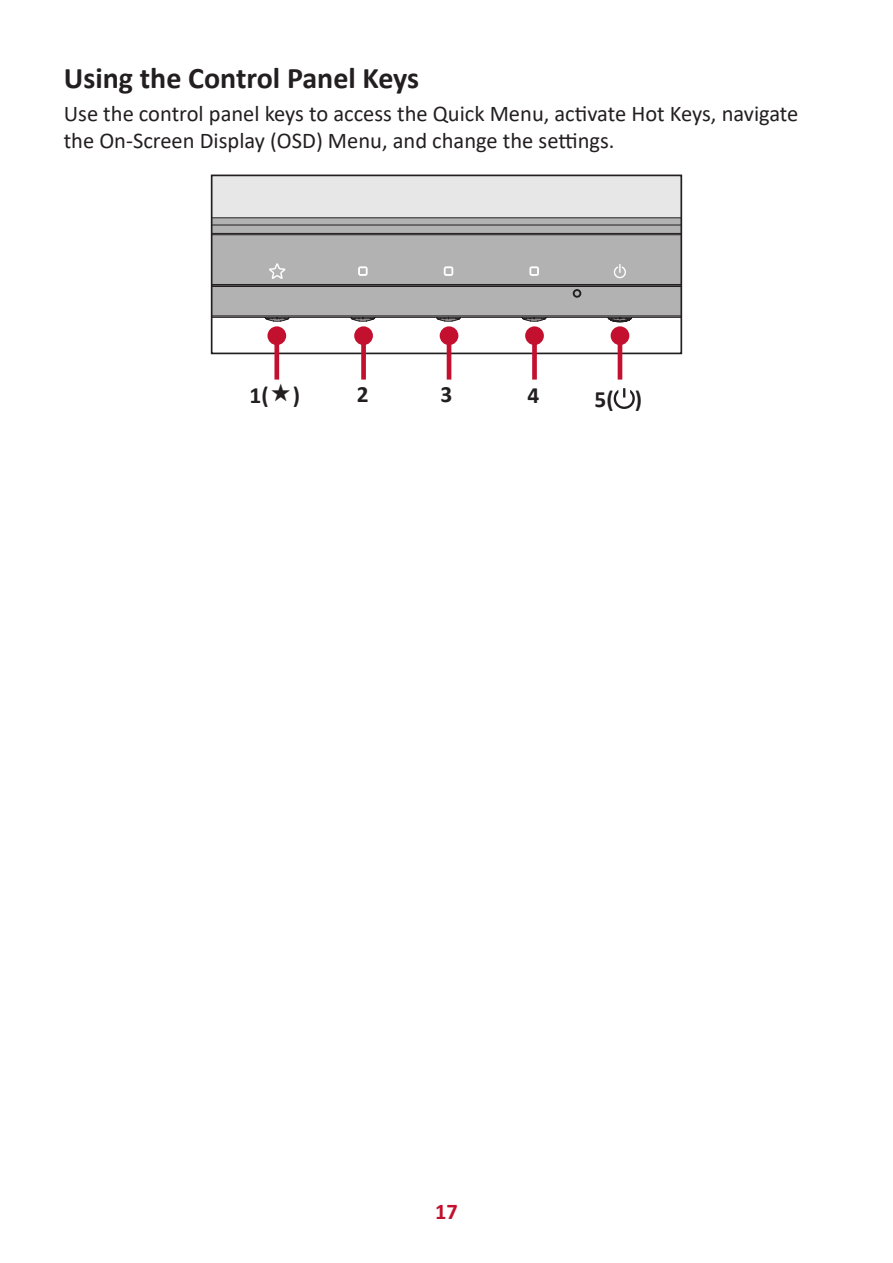
<style>
.page{position:relative;width:893px;height:1263px;background:#fff}
.page>*{position:absolute;margin:0;border:0;box-sizing:border-box;transform-origin:0 0}
.t1{font:700 30px "Calibri";color:#231f20}
.t2{font:700 23.4px "Calibri";color:#231f20}
.t3{font:22.5px/27px "Calibri";color:#231f20}
.t4{font:700 22.5px "Calibri";color:#c3102f}
</style>
<div class="page">
<div style="left:212px;top:177px;width:469px;height:41px;background:#e6e7e6"></div>
<svg style="left:214px;top:217px;width:465px;height:106px;background:#a8a7a8"></svg>
<svg style="left:614px;top:264px;width:12px;height:14px"></svg>
<svg style="left:444px;top:266px;width:9px;height:10px"></svg>
<svg style="left:529px;top:266px;width:10px;height:10px"></svg>
<svg style="left:358px;top:266px;width:10px;height:10px"></svg>
<svg style="left:269px;top:263px;width:16px;height:16px"></svg>
<div style="left:211px;top:175px;width:471px;height:179px;border:2px solid #231f20"></div>
<div style="left:274px;top:336px;width:5px;height:44px;background:#c3102f"></div>
<div style="left:267px;top:326px;width:19px;height:19px;background:#c3102f;border-radius:50%"></div>
<div style="left:361px;top:336px;width:5px;height:44px;background:#c3102f"></div>
<div style="left:354px;top:326px;width:19px;height:19px;background:#c3102f;border-radius:50%"></div>
<hr style="left:447px;top:336px;width:4px;height:44px;background:#c3102f">
<div style="left:440px;top:326px;width:18px;height:19px;background:#c3102f;border-radius:50%"></div>
<div style="left:532px;top:336px;width:5px;height:44px;background:#c3102f"></div>
<div style="left:525px;top:326px;width:19px;height:19px;background:#c3102f;border-radius:50%"></div>
<hr style="left:618px;top:336px;width:4px;height:44px;background:#c3102f">
<div style="left:611px;top:326px;width:18px;height:19px;background:#c3102f;border-radius:50%"></div>
<svg style="left:614px;top:388px;width:21px;height:21px"></svg>
<h1 class="t1" style="left:64px;top:57px;width:357px">Using the Control Panel Keys</h1>
<p class="t3" style="left:64px;top:99px;width:736px">Use the control panel keys to access the Quick Menu, activate Hot Keys, navigate the On-Screen Display (OSD) Menu, and change the settings.</p>
<p class="t2" style="left:250px;top:378px;width:52px">1( )</p>
<p class="t2" style="left:357px;top:378px;width:13px">2</p>
<p class="t2" style="left:440px;top:378px;width:13px">3</p>
<p class="t2" style="left:528px;top:379px;width:13px">4</p>
<p class="t2" style="left:594px;top:382px;width:49px">5( )</p>
<p class="t4" style="left:435px;top:1196px;width:24px">17</p>
</div>
